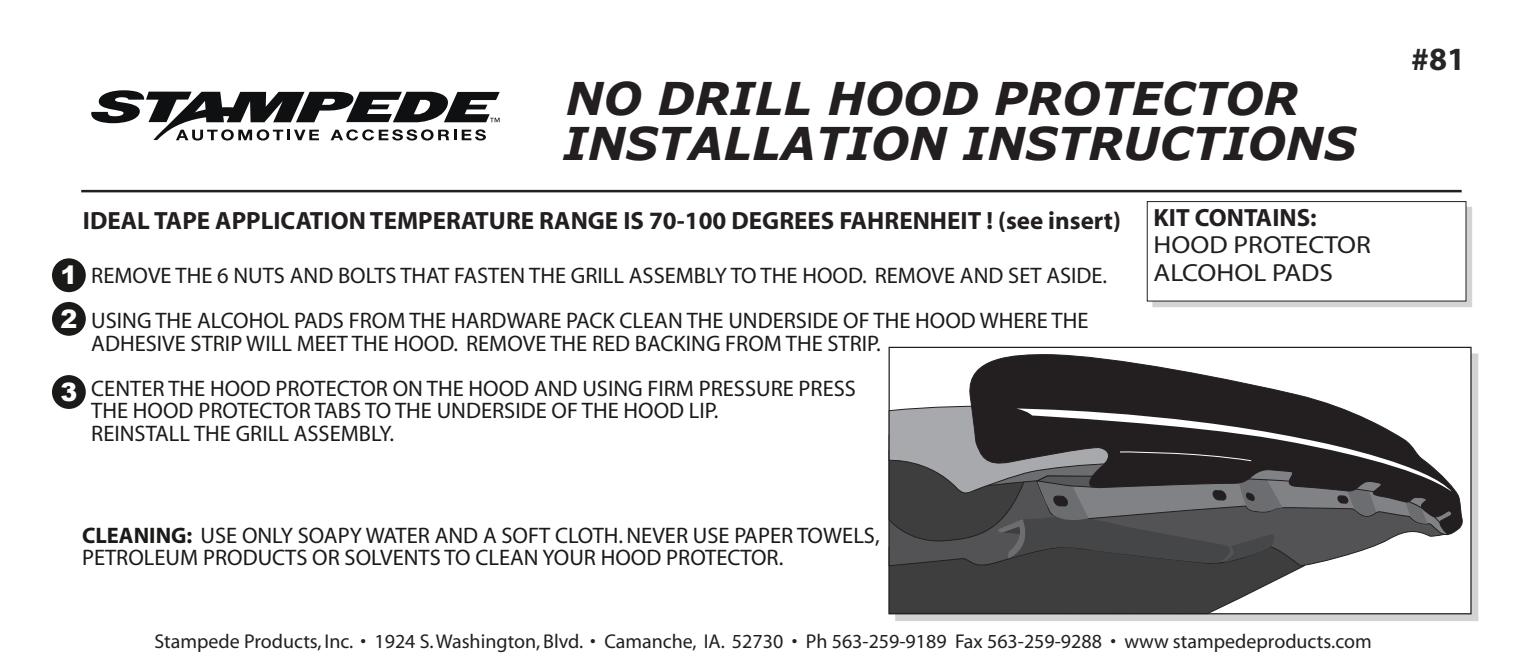
<style>
.page{position:relative;width:1530px;height:661px;background:#fff}
.page>*{position:absolute;margin:0;border:0;box-sizing:border-box;transform-origin:0 0}
.t1{font:italic 700 45px "Verdana";color:#231f20}
.t2{font:700 32.5px "Myriad";color:#262424}
.t3{font:900 25.25px/43.5px "Arial";color:#fff}
.t4{font:700 25px "Myriad";color:#231f20}
.t5{font:24.75px/27.5px "Myriad";color:#211f1f;scale:1.11 1}
.t6{font:22.5px/45px "Myriad";color:#1b1b1a}
.t7{font:22.5px/22.5px "Myriad";color:#1a1a19}
.t8{font:20px "Myriad";color:#231f20}
.s1{font-weight:700}
</style>
<div class="page">
<hr style="left:81px;top:190px;width:1381px;height:2px;background:#231f20">
<div style="left:52px;top:258px;width:34px;height:34px;background:#1a1a19;border-radius:50%"></div>
<div style="left:52px;top:302px;width:34px;height:34px;background:#1a1a19;border-radius:50%"></div>
<div style="left:52px;top:375px;width:34px;height:34px;background:#1a1a19;border-radius:50%"></div>
<svg style="left:1153px;top:207px;width:319px;height:100px;fill:#d2d3d3"></svg>
<div style="left:1147px;top:201px;width:319px;height:100px;background:#fff;border:1px solid #231f20"></div>
<div style="left:895px;top:353px;width:583px;height:268px;background:#d2d3d3"></div>
<div style="left:889px;top:347px;width:583px;height:267px;background:#fff;border:1px solid #231f20"></div>
<svg style="left:969px;top:354px;width:494px;height:179px"></svg>
<svg style="left:889px;top:402px;width:565px;height:212px"></svg>
<svg style="left:91px;top:90px;width:409px;height:50px"></svg>
<h1 class="t1" style="left:566px;top:67px;width:735px">NO DRILL HOOD PROTECTOR</h1>
<h1 class="t1" style="left:563px;top:112px;width:794px">INSTALLATION INSTRUCTIONS</h1>
<p class="t4" style="left:83px;top:208px;width:1039px">IDEAL TAPE APPLICATION TEMPERATURE RANGE IS 70-100 DEGREES FAHRENHEIT ! (see insert)</p>
<p class="t3" style="left:60px;top:252px;width:18px">1<br>2</p>
<p class="t3" style="left:60px;top:369px;width:18px">3</p>
<p class="t6" style="left:91px;top:254px;width:1018px">REMOVE THE 6 NUTS AND BOLTS THAT FASTEN THE GRILL ASSEMBLY TO THE HOOD. REMOVE AND SET ASIDE.<br>USING THE ALCOHOL PADS FROM THE HARDWARE PACK CLEAN THE UNDERSIDE OF THE HOOD WHERE THE</p>
<p class="t6" style="left:91px;top:321px;width:791px">ADHESIVE STRIP WILL MEET THE HOOD. REMOVE THE RED BACKING FROM THE STRIP.<br>CENTER THE HOOD PROTECTOR ON THE HOOD AND USING FIRM PRESSURE PRESS</p>
<p class="t6" style="left:91px;top:400px;width:629px;line-height:22.5px">THE HOOD PROTECTOR TABS TO THE UNDERSIDE OF THE HOOD LIP.<br>REINSTALL THE GRILL ASSEMBLY.</p>
<p class="t4" style="left:1154px;top:204px;width:165px">KIT CONTAINS:</p>
<p class="t5" style="left:1154px;top:232px;width:197px">HOOD PROTECTOR<br>ALCOHOL PADS</p>
<p class="t7" style="left:82px;top:524px;width:799px"><span class="s1">CLEANING:</span> USE ONLY SOAPY WATER AND A SOFT CLOTH. NEVER USE PAPER TOWELS,<br>PETROLEUM PRODUCTS OR SOLVENTS TO CLEAN YOUR HOOD PROTECTOR.</p>
<p class="t8" style="left:154px;top:631px;width:1219px">Stampede Products, Inc. • 1924 S. Washington, Blvd. • Camanche, IA. 52730 • Ph 563-259-9189 Fax 563-259-9288 • www stampedeproducts.com</p>
<h2 class="t2" style="left:1411px;top:43px;width:55px">#81</h2>
</div>
